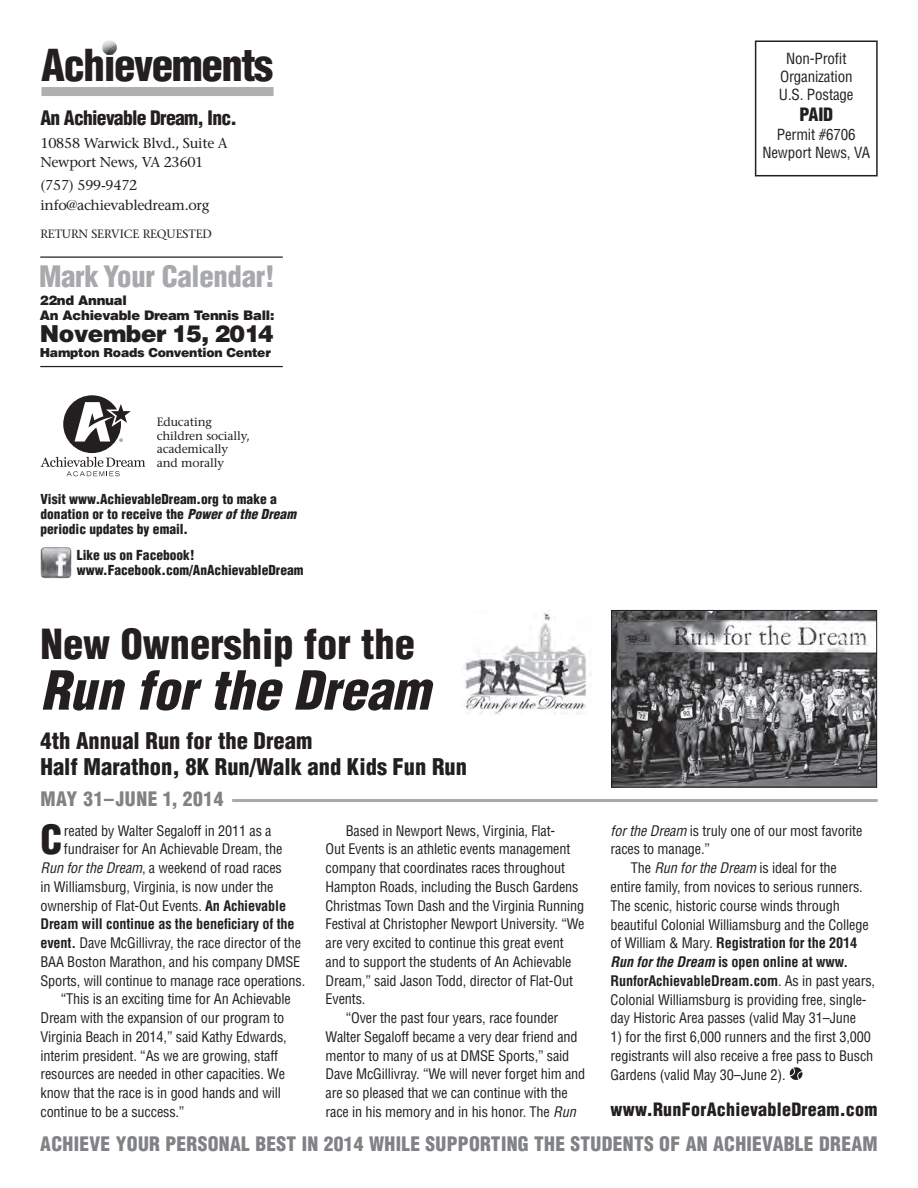
<style>
.page{position:relative;width:918px;height:1188px;background:#fff}
.page>*{position:absolute;margin:0;border:0;box-sizing:border-box;transform-origin:0 0}
.t1{font:italic 900 condensed 52.5px "Helvetica";color:#231f20}
.t2{font:900 condensed 42.9px "Helvetica";letter-spacing:-.035em;color:#231f20}
.t3{font:900 condensed 40.5px "Helvetica";color:#231f20}
.t4{font:900 condensed 39.3px "Helvetica";color:#231f20}
.t5{font:900 condensed 28.8px "Helvetica";letter-spacing:-.01em;color:#a8a9ad}
.t6{font:900 23.4px "Helvetica";letter-spacing:-.02em;color:#231f20}
.t7{font:900 condensed 22.5px/25.5px "Helvetica";color:#231f20}
.t8{font:900 condensed 19.5px "Helvetica";letter-spacing:.015em;color:#808285}
.t9{font:900 condensed 19.5px "Helvetica";letter-spacing:-.035em;color:#231f20}
.t10{font:900 condensed 18px "Helvetica";letter-spacing:.015em;color:#231f20}
.t11{font:condensed 15px/18px "Helvetica";letter-spacing:-.01em;color:#231f20;text-align:center}
.t12{font:condensed 14.25px/18.8px "Helvetica";letter-spacing:-.01em;color:#231f20}
.t13{font:700 condensed 14.25px "Helvetica";letter-spacing:-.01em;color:#231f20}
.t14{font:14.25px/19.5px "Stone Serif";letter-spacing:-.02em;color:#231f20}
.t15{font:900 condensed 13.5px/14.9px "Helvetica";color:#231f20}
.t16{font:900 13.2px/14.5px "Helvetica";letter-spacing:-.02em;color:#231f20}
.t17{font:900 12.45px "Helvetica";letter-spacing:-.02em;color:#231f20}
.t18{font:12.15px/13.5px "Stone Serif";letter-spacing:-.01em;color:#231f20}
.t19{font:12px "Stone Serif";letter-spacing:-.01em;color:#231f20}
.s1{font-style:italic}
.s2{font-weight:700}
.s3{font-weight:400}
</style>
<div class="page">
<img style="left:463px;top:612px;width:124px;height:102px">
<div style="left:755px;top:40px;width:123px;height:136px;border:2px solid #231f20"></div>
<img style="left:102px;top:40px;width:15px;height:15px">
<div style="left:41px;top:87px;width:233px;height:9px;background:#b0afaf"></div>
<svg style="left:790px;top:1067px;width:13px;height:13px"></svg>
<img style="left:613px;top:612px;width:262px;height:173px">
<div style="left:611px;top:610px;width:266px;height:177px;border:1px solid #231f20"></div>
<img style="left:40px;top:547px;width:31px;height:31px">
<svg style="left:40px;top:395px;width:105px;height:81px"></svg>
<hr style="left:40px;top:256px;width:243px;height:2px;background:#231f20">
<hr style="left:40px;top:366px;width:243px;height:1px;background:#231f20">
<hr style="left:232px;top:799px;width:646px;height:3px;background:#a8a9ad">
<h2 class="t2" style="left:41px;top:38px;width:234px">Achievements</h2>
<h3 class="t9" style="left:40px;top:106px;width:198px">An Achievable Dream, Inc.</h3>
<p class="t14" style="left:40px;top:133px;width:189px">10858 Warwick Blvd., Suite A<br>Newport News, VA 23601</p>
<p class="t14" style="left:40px;top:175px;width:171px;line-height:20.2px">(757) 599-9472 info@achievabledream.org</p>
<p class="t19" style="left:40px;top:226px;width:17px">Return</p>
<p class="t19" style="left:91px;top:226px;width:14px">Service</p>
<p class="t19" style="left:143px;top:226px;width:33px">Requested</p>
<h3 class="t5" style="left:39px;top:259px;width:237px">Mark Your Calendar!</h3>
<p class="t16" style="left:40px;top:293px;width:236px">22nd Annual<br>An Achievable Dream Tennis Ball:</p>
<h3 class="t6" style="left:40px;top:318px;width:235px">November 15, 2014</h3>
<p class="t17" style="left:40px;top:344px;width:233px">Hampton Roads Convention Center</p>
<p class="t18" style="left:157px;top:415px;width:95px">Educating children socially, academically and morally</p>
<p class="t15" style="left:40px;top:491px;width:258px">Visit www.AchievableDream.org to make a donation or to receive the <span class="s1">Power of the Dream </span>periodic updates by email.</p>
<p class="t15" style="left:77px;top:548px;width:228px">Like us on Facebook! www.Facebook.com/AnAchievableDream</p>
<h3 class="t3" style="left:40px;top:619px;width:376px">New Ownership for the</h3>
<h1 class="t1" style="left:40px;top:658px;width:394px">Run for the Dream</h1>
<h3 class="t7" style="left:40px;top:728px;width:428px">4th Annual Run for the Dream<br>Half Marathon, 8K Run/Walk and Kids Fun Run</h3>
<h3 class="t8" style="left:40px;top:787px;width:185px">May 31–June 1, 2014</h3>
<h3 class="t4" style="left:40px;top:816px;width:23px">C</h3>
<p class="t12" style="left:64px;top:821px;width:209px">reated by Walter Segaloff in 2011 as a</p>
<p class="t12" style="left:64px;top:840px;width:220px">fundraiser for An Achievable Dream, the</p>
<p class="t12" style="left:40px;top:858px;width:243px"><span class="s1">Run for the Dream</span>, a weekend of road races</p>
<p class="t12" style="left:40px;top:877px;width:235px">in Williamsburg, Virginia, is now under the</p>
<p class="t12" style="left:40px;top:896px;width:247px">ownership of Flat-Out Events. <span class="s2">An Achievable</span></p>
<p class="t13" style="left:40px;top:916px;width:256px">Dream will continue as the beneficiary of the</p>
<p class="t12" style="left:40px;top:933px;width:262px"><span class="s2">event.</span> Dave McGillivray, the race director of the</p>
<p class="t12" style="left:40px;top:952px;width:261px">BAA Boston Marathon, and his company DMSE</p>
<p class="t12" style="left:40px;top:971px;width:266px">Sports, will continue to manage race operations.</p>
<p class="t12" style="left:61px;top:990px;width:232px">“This is an exciting time for An Achievable</p>
<p class="t12" style="left:40px;top:1008px;width:245px">Dream with the expansion of our program to</p>
<p class="t12" style="left:40px;top:1027px;width:248px">Virginia Beach in 2014,” said Kathy Edwards,</p>
<p class="t12" style="left:40px;top:1046px;width:239px">interim president. “As we are growing, staff</p>
<p class="t12" style="left:40px;top:1065px;width:246px">resources are needed in other capacities. We</p>
<p class="t12" style="left:40px;top:1083px;width:242px">know that the race is in good hands and will</p>
<p class="t12" style="left:40px;top:1102px;width:146px">continue to be a success.”</p>
<p class="t12" style="left:346px;top:821px;width:211px">Based in Newport News, Virginia, Flat-</p>
<p class="t12" style="left:326px;top:840px;width:246px">Out Events is an athletic events management</p>
<p class="t12" style="left:326px;top:858px;width:241px">company that coordinates races throughout</p>
<p class="t12" style="left:326px;top:877px;width:254px">Hampton Roads, including the Busch Gardens</p>
<p class="t12" style="left:326px;top:896px;width:260px">Christmas Town Dash and the Virginia Running</p>
<p class="t12" style="left:326px;top:915px;width:261px">Festival at Christopher Newport University. “We</p>
<p class="t12" style="left:326px;top:933px;width:240px">are very excited to continue this great event</p>
<p class="t12" style="left:326px;top:952px;width:247px">and to support the students of An Achievable</p>
<p class="t12" style="left:326px;top:971px;width:249px">Dream,” said Jason Todd, director of Flat-Out</p>
<p class="t12" style="left:326px;top:990px;width:41px">Events.</p>
<p class="t12" style="left:346px;top:1008px;width:214px">“Over the past four years, race founder</p>
<p class="t12" style="left:326px;top:1027px;width:254px">Walter Segaloff became a very dear friend and</p>
<p class="t12" style="left:326px;top:1046px;width:245px">mentor to many of us at DMSE Sports,” said</p>
<p class="t12" style="left:326px;top:1065px;width:261px">Dave McGillivray. “We will never forget him and</p>
<p class="t12" style="left:326px;top:1083px;width:244px">are so pleased that we can continue with the</p>
<p class="t12" style="left:326px;top:1102px;width:252px">race in his memory and in his honor. The <span class="s1">Run</span></p>
<p class="t11" style="left:779px;top:49px;width:76px">Non-Profit<br>Organization<br>U.S. Postage</p>
<p class="t10" style="left:799px;top:103px;width:34px">Paid</p>
<p class="t11" style="left:762px;top:126px;width:109px">Permit #6706<br>Newport News, VA</p>
<p class="t12" style="left:611px;top:821px;width:253px"><span class="s1">for the Dream</span> is truly one of our most favorite</p>
<p class="t12" style="left:611px;top:840px;width:101px">races to manage.”</p>
<p class="t12" style="left:631px;top:858px;width:208px">The <span class="s1">Run for the Dream</span> is ideal for the</p>
<p class="t12" style="left:611px;top:877px;width:254px">entire family, from novices to serious runners.</p>
<p class="t12" style="left:611px;top:896px;width:231px">The scenic, historic course winds through</p>
<p class="t12" style="left:611px;top:915px;width:260px">beautiful Colonial Williamsburg and the College</p>
<p class="t13" style="left:611px;top:934px;width:248px"><span class="s3">of William &amp; Mary.</span> Registration for the 2014</p>
<p class="t13" style="left:611px;top:953px;width:239px"><span class="s1">Run for the Dream</span> is open online at www.</p>
<p class="t13" style="left:611px;top:972px;width:266px">RunforAchievableDream.com<span class="s3">. As in past years,</span></p>
<p class="t12" style="left:611px;top:990px;width:258px">Colonial Williamsburg is providing free, single-</p>
<p class="t12" style="left:611px;top:1008px;width:247px">day Historic Area passes (valid May 31–June</p>
<p class="t12" style="left:611px;top:1027px;width:264px">1) for the first 6,000 runners and the first 3,000 registrants will also receive a free pass to Busch<br>Gardens (valid May 30–June 2).</p>
<p class="t10" style="left:611px;top:1098px;width:268px">www.RunForAchievableDream.com</p>
<h3 class="t8" style="left:40px;top:1131px;width:726px">Achieve your personal best in 2014 while supporting the students of An Achievabl</h3>
<h3 class="t8" style="left:804px;top:1131px;width:62px">e Dream</h3>
</div>
